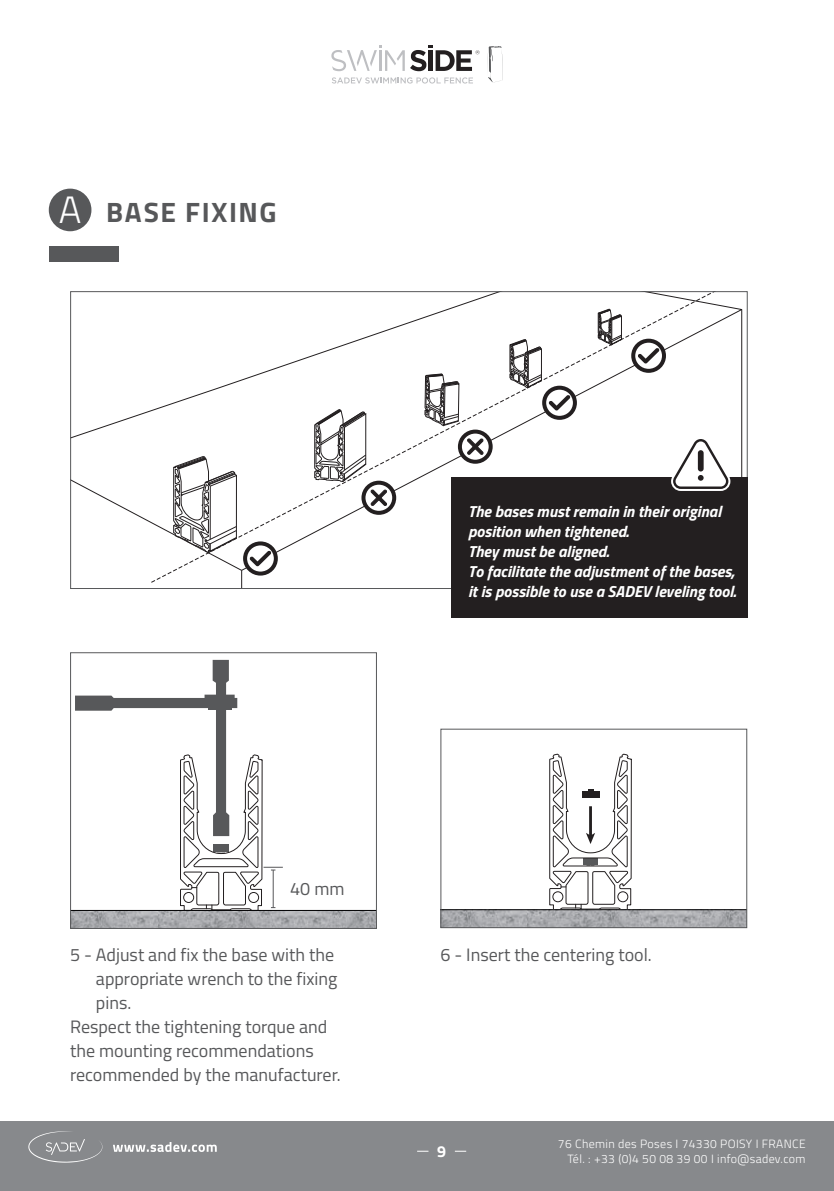
<style>
.page{position:relative;width:834px;height:1191px;background:#fff}
.page>*{position:absolute;margin:0;border:0;box-sizing:border-box;transform-origin:0 0}
.t1{font:700 28px "Titillium Web";letter-spacing:.055em;color:#57585a}
.t2{font:18px "Titillium Web";color:#57585a}
.t3{font:italic 700 16px/20px "Titillium Web";color:#fff}
.t4{font:700 16px "Titillium Web";color:#fff}
.t5{font:300 12px/14.4px "Titillium Web";letter-spacing:.03em;color:#fff;text-align:right}
.s1{font-weight:300;font-size:38px;color:#fff}
</style>
<div class="page">
<div style="left:0;top:1121px;width:833px;height:70px;background:#87898c"></div>
<svg style="left:28px;top:1131px;width:74px;height:31px"></svg>
<svg style="left:113px;top:1142px;width:104px;height:10px"></svg>
<svg style="left:487px;top:46px;width:16px;height:37px"></svg>
<svg style="left:332px;top:77px;width:141px;height:7px"></svg>
<svg style="left:331px;top:45px;width:148px;height:26px"></svg>
<div style="left:49px;top:247px;width:69px;height:15px;background:#57585a"></div>
<div style="left:50px;top:189px;width:41px;height:41px;background:#57585a;border-radius:50%"></div>
<div style="left:49px;top:189px;width:42px;height:42px;border:2px solid #57585a;border-radius:50%"></div>
<svg style="left:442px;top:753px;width:303px;height:173px"></svg>
<div style="left:440px;top:728px;width:307px;height:200px;border:1px solid #57585a"></div>
<svg style="left:151px;top:293px;width:592px;height:290px"></svg>
<svg style="left:245px;top:543px;width:31px;height:30px"></svg>
<div style="left:243px;top:541px;width:35px;height:34px;border:4px solid #231f20;border-radius:50%"></div>
<svg style="left:249px;top:550px;width:22px;height:16px"></svg>
<svg style="left:544px;top:388px;width:31px;height:30px"></svg>
<div style="left:542px;top:386px;width:35px;height:34px;border:4px solid #231f20;border-radius:50%"></div>
<svg style="left:548px;top:395px;width:22px;height:15px"></svg>
<svg style="left:633px;top:341px;width:31px;height:30px"></svg>
<div style="left:631px;top:339px;width:35px;height:34px;border:4px solid #231f20;border-radius:50%"></div>
<svg style="left:637px;top:348px;width:22px;height:15px"></svg>
<svg style="left:363px;top:483px;width:31px;height:30px"></svg>
<div style="left:361px;top:481px;width:35px;height:34px;border:4px solid #231f20;border-radius:50%"></div>
<svg style="left:314px;top:404px;width:74px;height:179px"></svg>
<svg style="left:460px;top:431px;width:30px;height:31px"></svg>
<div style="left:458px;top:429px;width:34px;height:35px;border:4px solid #231f20;border-radius:50%"></div>
<svg style="left:466px;top:437px;width:18px;height:19px"></svg>
<div style="left:451px;top:477px;width:296px;height:141px;background:#231f20"></div>
<svg style="left:669px;top:436px;width:62px;height:55px"></svg>
<div style="left:697px;top:450px;width:6px;height:21px;background:#231f20;border-radius:3px"></div>
<svg style="left:71px;top:660px;width:305px;height:269px"></svg>
<h1 class="t1" style="left:59px;top:201px;width:219px"><span class="s1">A</span> BASE FIXING</h1>
<p class="t3" style="left:468px;top:502px;width:269px">The bases must remain in their original position when tightened.<br>They must be aligned.<br>To facilitate the adjustment of the bases, it is possible to use a SADEV leveling tool.</p>
<p class="t2" style="left:290px;top:881px;width:56px">40 mm</p>
<p class="t2" style="left:70px;top:947px;width:265px">5 - Adjust and fix the base with the</p>
<p class="t2" style="left:96px;top:971px;width:243px">appropriate wrench to the fixing</p>
<p class="t2" style="left:96px;top:995px;width:37px">pins.</p>
<p class="t2" style="left:70px;top:1019px;width:259px">Respect the tightening torque and</p>
<p class="t2" style="left:70px;top:1043px;width:245px">the mounting recommendations</p>
<p class="t2" style="left:70px;top:1067px;width:272px">recommended by the manufacturer.</p>
<p class="t2" style="left:440px;top:947px;width:213px">6 - Insert the centering tool.</p>
<p class="t4" style="left:437px;top:1144px;width:10px">9</p>
<p class="t5" style="left:558px;top:1137px;width:249px">76 Chemin des Poses I 74330 POISY I FRANCE<br>Tél. : +33 (0)4 50 08 39 00 I info@sadev.com</p>
</div>
